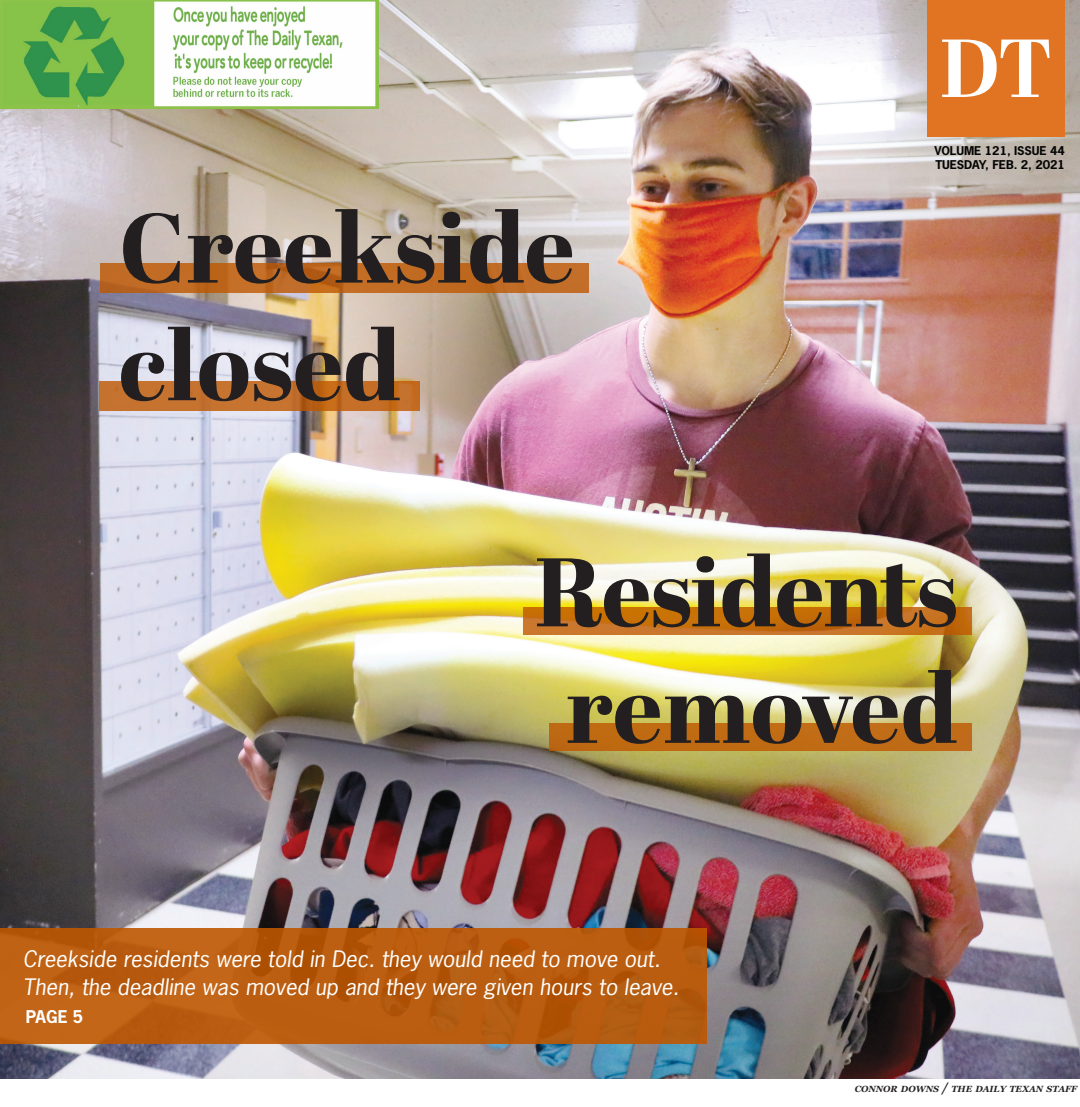
<style>
.page{position:relative;width:1080px;height:1107px;background:#fff}
.page>*{position:absolute;margin:0;border:0;box-sizing:border-box;transform-origin:0 0}
.t1{font:800 97.95px "Abril Display";letter-spacing:.005em;color:#231f20}
.t2{font:800 97.05px "Abril Display";letter-spacing:-.01em;color:#231f20}
.t3{font:700 82.05px "Abril Display";color:#fff}
.t4{font:italic 21.3px/27.9px "News Gothic Std";color:#fff;scale:1.05 1}
.t5{font:700 16.5px "News Gothic Std";color:#fff}
.t6{font:700 11.4px/14.4px "News Gothic Std";letter-spacing:-.01em;color:#040503;scale:1.05 1}
.t7{font:italic 700 8.85px "Georgia";color:#231f20}
.s1{font-size:12.75px}
</style>
<div class="page">
<img style="left:0;top:0;width:1080px;height:1079px">
<img style="left:0;top:0;width:378px;height:108px">
<div style="left:927px;top:0;width:138px;height:136px;background:#e17423"></div>
<svg style="left:0;top:928px;width:706px;height:116px;fill:#bb5d11"></svg>
<svg style="left:100px;top:263px;width:488px;height:30px;fill:#c16b24"></svg>
<svg style="left:100px;top:381px;width:320px;height:30px;fill:#c5722f"></svg>
<svg style="left:523px;top:607px;width:449px;height:27px;fill:#c87109"></svg>
<div style="left:549px;top:724px;width:423px;height:27px;background:#c06b14"></div>
<p class="t3" style="left:940px;top:11px;width:114px">DT</p>
<p class="t1" style="left:119px;top:180px;width:457px">Creekside</p>
<p class="t1" style="left:119px;top:297px;width:283px">closed</p>
<p class="t6" style="left:934px;top:143px;width:126px">VOLUME 121, ISSUE 44<br>TUESDAY, FEB. 2, 2021</p>
<p class="t2" style="left:535px;top:524px;width:424px">Residents</p>
<p class="t2" style="left:566px;top:641px;width:393px">removed</p>
<p class="t4" style="left:23px;top:946px;width:627px">Creekside residents were told in Dec. they would need to move out.<br>Then, the deadline was moved up and they were given hours to leave.</p>
<p class="t5" style="left:26px;top:1006px;width:59px">PAGE 5</p>
<p class="t7" style="left:855px;top:1082px;width:224px">CONNOR DOWNS <span class="s1">/</span> THE DAILY TEXAN STAFF</p>
</div>
